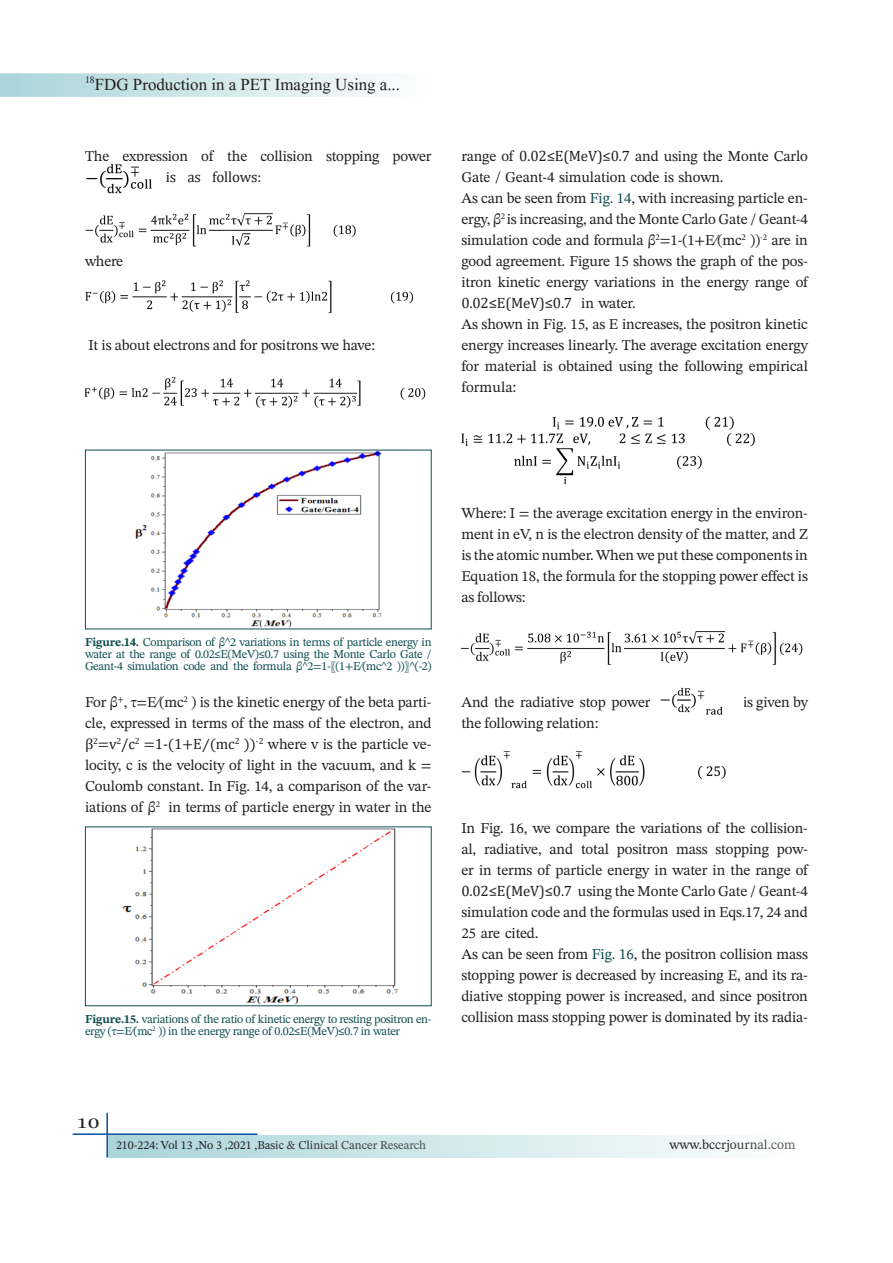
<style>
.page{position:relative;width:893px;height:1263px;background:#fff}
.page>*{position:absolute;margin:0;border:0;box-sizing:border-box;transform-origin:0 0}
.t1{font:21px "Aparajita";color:#231f20}
.t2{font:15px/21px "STIX Two Text";letter-spacing:-.01em;color:#231f20;text-align:justify}
.t3{font:15px "STIX Two Text";letter-spacing:-.01em;color:#231f20;scale:1.5 1}
.t4{font:13.5px "STIX Two Text";color:#231f20}
.t5{font:12px/12px "STIX Two Text";letter-spacing:-.03em;color:#0f4e50;text-align:justify}
.t6{font:12px "STIX Two Text";color:#231f20}
.s1{font-family:"Cambria Math"}
.s2{font-family:"Cambria"}
.s3{color:#0f4e50}
.s4{font-weight:700}
</style>
<div class="page">
<svg style="left:0;top:73px;width:383px;height:24px;background:#cfe7e9"></svg>
<hr style="left:73px;top:1133px;width:185px;height:2px;background:#0d4da1">
<hr style="left:106px;top:1113px;width:2px;height:44px;background:#0d4da1">
<div style="left:108px;top:1135px;width:695px;height:22px;background:linear-gradient(to right,#a9d4d9,#fefefe)"></div>
<img style="left:135px;top:452px;width:247px;height:175px">
<img style="left:122px;top:828px;width:276px;height:176px">
<img style="left:85px;top:213px;width:271px;height:34px">
<img style="left:85px;top:280px;width:329px;height:34px">
<img style="left:85px;top:376px;width:341px;height:32px">
<img style="left:461px;top:416px;width:294px;height:68px">
<img style="left:461px;top:631px;width:342px;height:34px">
<img style="left:461px;top:751px;width:265px;height:38px">
<img style="left:86px;top:163px;width:66px;height:31px">
<img style="left:660px;top:687px;width:63px;height:28px">
<h1 class="t1" style="left:85px;top:72px;width:316px"><sup>18</sup>FDG Production in a PET Imaging Using a...</h1>
<p class="t2" style="left:166px;top:145px;width:267px;text-indent:-81px">The expression of the collision stopping power <span class="s1">is as follows:</span></p>
<p class="t2" style="left:85px;top:250px;width:40px">where</p>
<p class="t2" style="left:88px;top:334px;width:288px">It is about electrons and for positrons we have:</p>
<p class="t2" style="left:461px;top:145px;width:348px">range of <span class="s2">0.02≤E(MeV)≤0.7</span> and using the Monte Carlo<br>Gate / Geant-4 simulation code is shown.</p>
<p class="t2" style="left:461px;top:187px;width:348px">As can be seen from <span class="s3">Fig. 14</span>, with increasing particle en&shy;ergy, β<sup>2</sup> is increasing, and the Monte Carlo Gate / Geant-4 simulation code and formula β<sup>2</sup>=1-(1+E⁄(mc<sup>2</sup> ))<sup>-2</sup> are in good agreement. Figure 15 shows the graph of the pos&shy;itron kinetic energy variations in the energy range of <span class="s2">0.02≤E(MeV)≤0.7</span> in water.</p>
<p class="t2" style="left:461px;top:313px;width:348px">As shown in Fig. 15, as E increases, the positron kinetic energy increases linearly. The average excitation energy for material is obtained using the following empirical formula:</p>
<p class="t5" style="left:85px;top:636px;width:348px"><span class="s4">Figure.14.</span> Comparison of β^2 variations in terms of particle energy in water at the range of 0.02<span class="s2">≤</span>E(MeV)<span class="s2">≤</span>0.7 using the Monte Carlo Gate / Geant-4 simulation code and the formula β^2=1-<span class="s2">〖</span>(1+E⁄(mc^2 ))<span class="s2">〗</span>^(-2)</p>
<p class="t2" style="left:85px;top:691px;width:348px">For β<sup>+</sup>, τ=E⁄(mc<sup>2</sup> ) is the kinetic energy of the beta parti&shy;cle, expressed in terms of the mass of the electron, and <span class="s1">β</span><sup>2</sup><span class="s1">=v</span><sup>2</sup><span class="s1">/c</span><sup>2</sup> <span class="s1">=1-(1+E⁄(mc</span><sup>2</sup> <span class="s1">))</span><sup>-2</sup> where v is the particle ve&shy;locity, c is the velocity of light in the vacuum, and k = Coulomb constant. In Fig. 14, a comparison of the var&shy;iations of β<sup>2</sup> in terms of particle energy in water in the</p>
<p class="t5" style="left:85px;top:1012px;width:348px"><span class="s4">Figure.15.</span> variations of the ratio of kinetic energy to resting positron en&shy;ergy (τ=E⁄(mc<sup>2</sup> )) in the energy range of 0.02<span class="s2">≤</span>E(MeV)<span class="s2">≤</span>0.7 in water</p>
<p class="t2" style="left:461px;top:502px;width:348px">Where: I = the average excitation energy in the environ&shy;ment in eV, n is the electron density of the matter, and Z is the atomic number. When we put these components in Equation 18, the formula for the stopping power effect is as follows:</p>
<p class="t2" style="left:461px;top:691px;width:191px">And the radiative stop power</p>
<p class="t2" style="left:743px;top:691px;width:66px">is given by</p>
<p class="t2" style="left:461px;top:712px;width:138px">the following relation:</p>
<p class="t2" style="left:461px;top:817px;width:348px">In Fig. 16, we compare the variations of the collision&shy;al, radiative, and total positron mass stopping pow&shy;er in terms of particle energy in water in the range of <span class="s2">0.02≤E(MeV)≤0.7</span> using the Monte Carlo Gate / Geant-4 simulation code and the formulas used in Eqs.17, 24 and 25 are cited.</p>
<p class="t2" style="left:461px;top:943px;width:348px">As can be seen from <span class="s3">Fig. 16</span>, the positron collision mass stopping power is decreased by increasing E, and its ra&shy;diative stopping power is increased, and since positron collision mass stopping power is dominated by its radia-</p>
<p class="t3" style="left:77px;top:1113px;width:16px">10</p>
<p class="t6" style="left:116px;top:1136px;width:312px">210-224: Vol 13 ,No 3 ,2021 ,Basic &amp; Clinical Cancer Research</p>
<p class="t4" style="left:669px;top:1134px;width:128px">www.bccrjournal.com</p>
</div>
